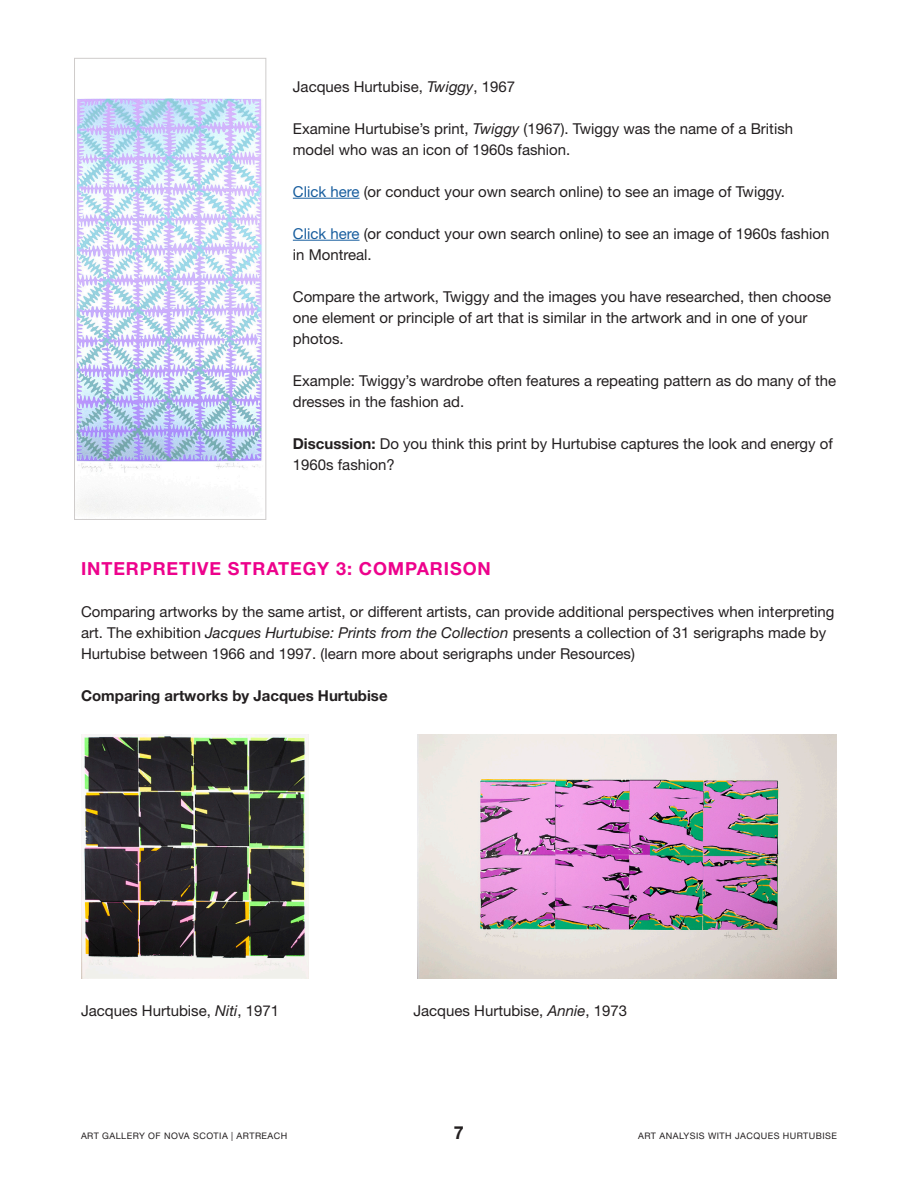
<style>
.page{position:relative;width:918px;height:1188px;background:#fff}
.page>*{position:absolute;margin:0;border:0;box-sizing:border-box;transform-origin:0 0}
.t1{font:700 18px "Helvetica Neue LT Std";letter-spacing:.05em;color:#ed028c}
.t2{font:700 18px "Helvetica Neue LT Std";color:#231f20}
.t3{font:15px/21px "Helvetica Neue LT Std";color:#231f20}
.t4{font:700 15px "Helvetica Neue LT Std";color:#231f20}
.t5{font:9px "Helvetica Neue LT Std";letter-spacing:.05em;color:#231f20}
.s1{font-style:italic}
.s2{color:#175d9e}
.s3{font-weight:700}
</style>
<div class="page">
<hr style="left:293px;top:198px;width:67px;height:1px;background:#175d9e">
<hr style="left:293px;top:240px;width:67px;height:1px;background:#175d9e">
<img style="left:76px;top:98px;width:186px;height:416px">
<div style="left:74px;top:58px;width:192px;height:462px;border:1px solid #cfcccb"></div>
<img style="left:81px;top:734px;width:227px;height:244px">
<img style="left:418px;top:734px;width:419px;height:244px">
<p class="t3" style="left:293px;top:76px;width:224px">Jacques Hurtubise, <span class="s1">Twiggy</span>, 1967</p>
<p class="t3" style="left:293px;top:118px;width:502px">Examine Hurtubise’s print, <span class="s1">Twiggy</span> (1967). Twiggy was the name of a British model who was an icon of 1960s fashion.</p>
<p class="t3" style="left:293px;top:181px;width:494px"><span class="s2">Click here</span> (or conduct your own search online) to see an image of Twiggy.</p>
<p class="t3" style="left:293px;top:223px;width:538px"><span class="s2">Click here</span> (or conduct your own search online) to see an image of 1960s fashion in Montreal.</p>
<p class="t3" style="left:293px;top:286px;width:540px">Compare the artwork, Twiggy and the images you have researched, then choose one element or principle of art that is similar in the artwork and in one of your photos.</p>
<p class="t3" style="left:293px;top:370px;width:545px">Example: Twiggy’s wardrobe often features a repeating pattern as do many of the dresses in the fashion ad.</p>
<p class="t3" style="left:293px;top:433px;width:541px"><span class="s3">Discussion:</span> Do you think this print by Hurtubise captures the look and energy of<br>1960s fashion?</p>
<p class="t1" style="left:81px;top:557px;width:411px">INTERPRETIVE STRATEGY 3: COMPARISON</p>
<p class="t3" style="left:81px;top:601px;width:755px">Comparing artworks by the same artist, or different artists, can provide additional perspectives when interpreting art. The exhibition <span class="s1">Jacques Hurtubise: Prints from the Collection</span> presents a collection of 31 serigraphs made by<br>Hurtubise between 1966 and 1997. (learn more about serigraphs under Resources)</p>
<p class="t4" style="left:81px;top:686px;width:308px">Comparing artworks by Jacques Hurtubise</p>
<p class="t3" style="left:81px;top:1000px;width:200px">Jacques Hurtubise, <span class="s1">Niti</span>, 1971</p>
<p class="t3" style="left:413px;top:1000px;width:215px">Jacques Hurtubise, <span class="s1">Annie</span>, 1973</p>
<p class="t5" style="left:81px;top:1131px;width:208px">ART GALLERY OF NOVA SCOTIA | ARTREACH</p>
<p class="t2" style="left:454px;top:1122px;width:12px">7</p>
<p class="t5" style="left:638px;top:1131px;width:200px">ART ANALYSIS WITH JACQUES HURTUBISE</p>
</div>
